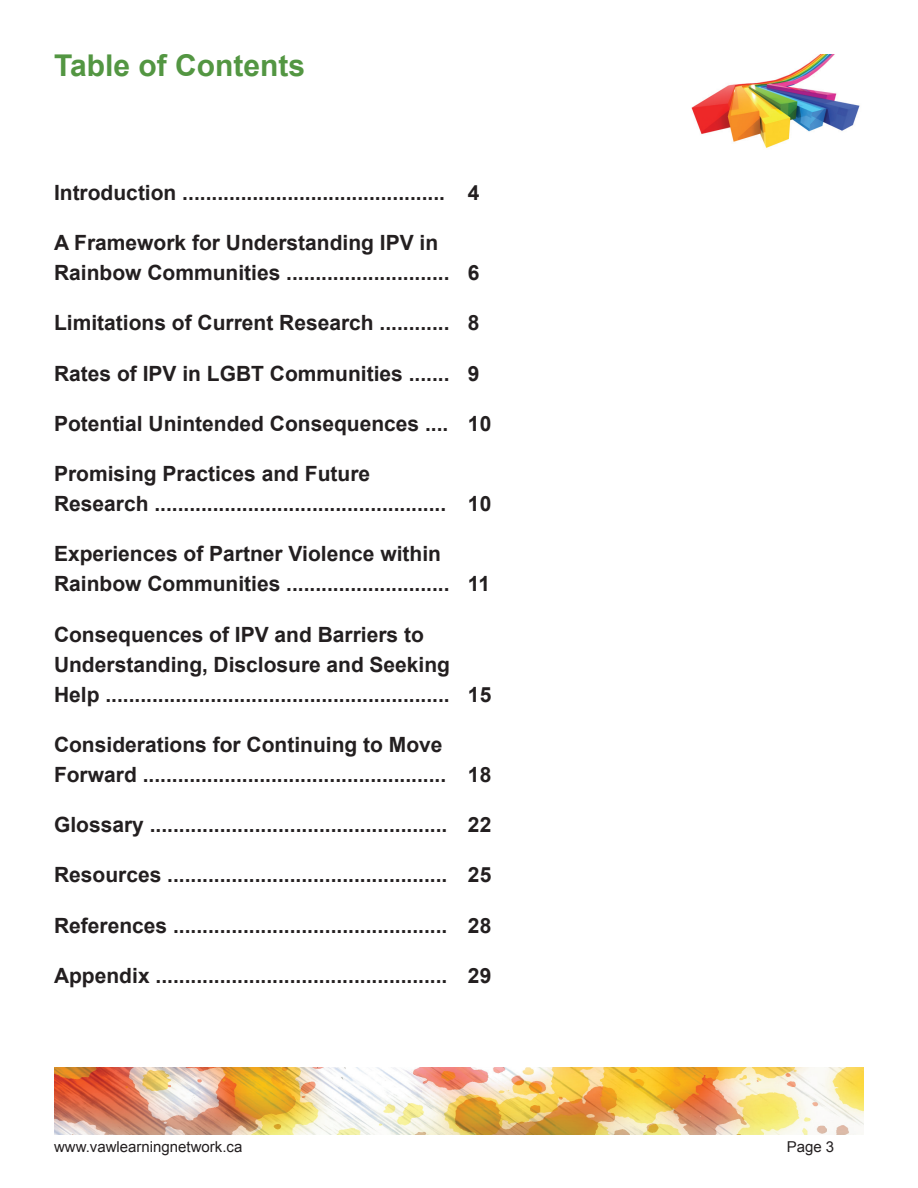
<style>
.page{position:relative;width:918px;height:1188px;background:#fff}
.page>*{position:absolute;margin:0;border:0;box-sizing:border-box;transform-origin:0 0}
.t1{font:700 30px "Arial";color:#539642}
.t2{font:700 21px/30px "Arial";color:#231f20}
.t3{font:15px "Arial";color:#231f20}
</style>
<div class="page">
<img style="left:691px;top:54px;width:169px;height:94px">
<img style="left:54px;top:1068px;width:810px;height:66px">
<h1 class="t1" style="left:54px;top:45px;width:253px">Table of Contents</h1>
<p class="t2" style="left:54px;top:178px;width:393px">Introduction .............................................</p>
<p class="t2" style="left:54px;top:228px;width:397px">A Framework for Understanding IPV in<br>Rainbow Communities ............................</p>
<p class="t2" style="left:54px;top:309px;width:397px">Limitations of Current Research ............</p>
<p class="t2" style="left:54px;top:359px;width:397px">Rates of IPV in LGBT Communities .......</p>
<p class="t2" style="left:54px;top:409px;width:396px">Potential Unintended Consequences ....</p>
<p class="t2" style="left:54px;top:459px;width:394px">Promising Practices and Future<br>Research ..................................................</p>
<p class="t2" style="left:54px;top:540px;width:397px">Experiences of Partner Violence within<br>Rainbow Communities ............................</p>
<p class="t2" style="left:54px;top:620px;width:397px">Consequences of IPV and Barriers to<br>Understanding, Disclosure and Seeking<br>Help ...........................................................</p>
<p class="t2" style="left:54px;top:730px;width:394px">Considerations for Continuing to Move<br>Forward ....................................................</p>
<p class="t2" style="left:54px;top:810px;width:395px">Glossary ...................................................</p>
<p class="t2" style="left:54px;top:861px;width:395px">Resources ................................................</p>
<p class="t2" style="left:54px;top:911px;width:395px">References ...............................................</p>
<p class="t2" style="left:54px;top:961px;width:395px">Appendix ..................................................</p>
<p class="t2" style="left:468px;top:178px;width:13px">4</p>
<p class="t2" style="left:468px;top:258px;width:13px">6</p>
<p class="t2" style="left:468px;top:309px;width:13px">8</p>
<p class="t2" style="left:468px;top:359px;width:13px">9</p>
<p class="t2" style="left:468px;top:409px;width:25px">10</p>
<p class="t2" style="left:468px;top:489px;width:25px">10</p>
<p class="t2" style="left:468px;top:570px;width:24px">11</p>
<p class="t2" style="left:468px;top:680px;width:25px">15</p>
<p class="t2" style="left:468px;top:760px;width:25px">18</p>
<p class="t2" style="left:468px;top:810px;width:25px">22</p>
<p class="t2" style="left:468px;top:861px;width:25px">25</p>
<p class="t2" style="left:468px;top:911px;width:25px">28</p>
<p class="t2" style="left:468px;top:961px;width:25px">29</p>
<p class="t3" style="left:54px;top:1137px;width:190px">www.vawlearningnetwork.ca</p>
<p class="t3" style="left:787px;top:1137px;width:49px">Page 3</p>
</div>
